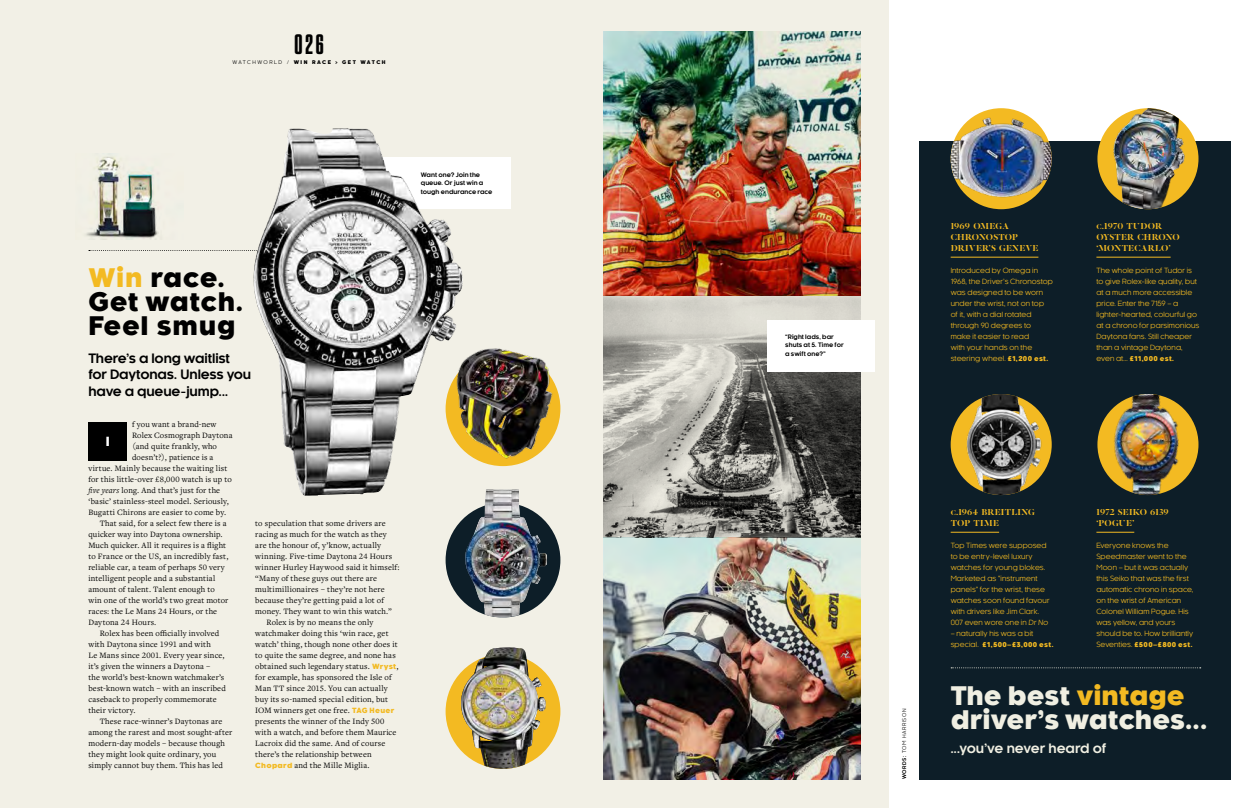
<style>
.page{position:relative;width:1259px;height:808px;background:#fff}
.page>*{position:absolute;margin:0;border:0;box-sizing:border-box;transform-origin:0 0}
.t1{font:700 28px "Tungsten Condensed";color:#000}
.t2{font:800 25px/24px "Kaleko 105";letter-spacing:-.01em;color:#f0efe2}
.t3{font:800 25px/24px "Kaleko 105";letter-spacing:.02em;color:#000}
.t4{font:700 12.7px/16.6px "Kaleko 105";letter-spacing:-.015em;color:#000}
.t5{font:700 12.7px "Kaleko 105";letter-spacing:-.01em;color:#f0efe2}
.t6{font:800 12.3px "Kaleko 105";color:#fff}
.t7{font:500 9.5px/11px "Dala Floda";letter-spacing:.025em;color:#f3ba22}
.t8{font:8.5px "Freight Text Pro";letter-spacing:.02em;color:#000}
.t9{font:7px/11px "Kaleko 105";letter-spacing:.015em;color:#f3ba22}
.t10{font:800 6.5px "Kaleko 105";letter-spacing:.045em;color:#f3ba22}
.t11{font:700 6px/8.5px "Kaleko 105";letter-spacing:.005em;color:#000}
.t12{font:800 5px "Kaleko 105";letter-spacing:.3em;color:#000}
.t13{font:5px "Kaleko 105";letter-spacing:.115em;color:#000}
.s1{font-weight:400}
.s2{color:#f3ba22}
.s3{font-weight:800;font-size:6.5px}
.s4{font-weight:400;font-size:7px}
.s5{font-style:italic}
.s6{font-family:"Kaleko 105";font-weight:800;font-size:7px;color:#f3ba22}
.s7{font-weight:700}
</style>
<div class="page">
<div style="left:0;top:0;width:889px;height:808px;background:#f2f0e6"></div>
<img style="left:604px;top:295px;width:256px;height:484px">
<img style="left:604px;top:31px;width:256px;height:264px">
<div style="left:919px;top:141px;width:311px;height:638px;background:#0d1e28"></div>
<svg style="left:951px;top:667px;width:249px;height:1px"></svg>
<img style="left:85px;top:154px;width:74px;height:86px">
<img style="left:97px;top:158px;width:58px;height:77px">
<div style="left:768px;top:320px;width:107px;height:51px;background:#fff"></div>
<div style="left:354px;top:157px;width:156px;height:52px;background:#fff"></div>
<svg style="left:89px;top:250px;width:160px;height:1px"></svg>
<img style="left:1097px;top:394px;width:101px;height:101px;border-radius:51px">
<img style="left:951px;top:394px;width:98px;height:101px">
<img style="left:1097px;top:108px;width:101px;height:101px;border-radius:51px">
<hr style="left:950px;top:257px;width:88px;height:1px;background:#f3ba22">
<div style="left:950px;top:108px;width:101px;height:101px;background:#f3ba22;border-radius:50%"></div>
<img style="left:950px;top:110px;width:101px;height:93px">
<hr style="left:1096px;top:257px;width:74px;height:1px;background:#f3ba22">
<div style="left:88px;top:422px;width:39px;height:38px;background:#000"></div>
<hr style="left:950px;top:532px;width:49px;height:1px;background:#f3ba22">
<hr style="left:1096px;top:532px;width:38px;height:1px;background:#f3ba22">
<img style="left:250px;top:128px;width:213px;height:368px">
<div style="left:445px;top:654px;width:115px;height:115px;background:#f3ba22;border-radius:50%"></div>
<img style="left:459px;top:740px;width:87px;height:29px">
<div style="left:445px;top:503px;width:115px;height:114px;background:#0d1e28;border-radius:50%"></div>
<img style="left:471px;top:608px;width:64px;height:9px">
<div style="left:445px;top:351px;width:115px;height:115px;background:#f3ba22;border-radius:50%"></div>
<img style="left:463px;top:489px;width:87px;height:119px">
<img style="left:459px;top:647px;width:87px;height:93px">
<img style="left:451px;top:332px;width:104px;height:139px">
<h1 class="t1" style="left:294px;top:30px;width:30px">026</h1>
<p class="t12" style="left:232px;top:59px;width:155px"><span class="s1">WATCHWORLD /</span> WIN RACE &gt; GET WATCH</p>
<p class="t11" style="left:421px;top:170px;width:73px">Want one? Join the queue. Or just win a tough endurance race</p>
<p class="t7" style="left:950px;top:220px;width:89px">1969 OMEGA<br>CHRONOSTOP<br>DRIVER’S GENEVE</p>
<h2 class="t3" style="left:88px;top:266px;width:157px"><span class="s2">Win</span> race.<br>Get watch.<br>Feel smug</h2>
<p class="t9" style="left:950px;top:265px;width:104px">Introduced by Omega in<br>1968, the Driver’s Chronostop was designed to be worn under the wrist, not on top of it, with a dial rotated through 90 degrees to make it easier to read<br>with your hands on the steering wheel. <span class="s3">£1,200 est.</span></p>
<p class="t11" style="left:785px;top:333px;width:60px">“Right lads, bar shuts at 5. Time for a swift one?”</p>
<h3 class="t4" style="left:88px;top:350px;width:164px">There’s a long waitlist for Daytonas. Unless you have a queue-jump...</h3>
<p class="t7" style="left:1096px;top:220px;width:85px">c.1970 TUDOR<br>OYSTER CHRONO ‘MONTECARLO’</p>
<p class="t9" style="left:1096px;top:265px;width:104px">The whole point of Tudor is to give Rolex-like quality, but at a much more accessible price. Enter the 7159 – a lighter-hearted, colourful go at a chrono for parsimonious<br>Daytona fans. Still cheaper than a vintage Daytona,</p>
<p class="t10" style="left:1096px;top:355px;width:79px"><span class="s4">even at...</span> £11,000 est.</p>
<p class="t8" style="left:132px;top:419px;width:86px">f you want a brand-new</p>
<p class="t8" style="left:132px;top:430px;width:102px">Rolex Cosmograph Daytona</p>
<p class="t8" style="left:132px;top:441px;width:86px">(and quite frankly, who</p>
<p class="t8" style="left:132px;top:452px;width:83px">doesn’t?), patience is a</p>
<p class="t8" style="left:88px;top:463px;width:140px">virtue. Mainly because the waiting list</p>
<p class="t8" style="left:88px;top:474px;width:145px">for this little-over £8,000 watch is up to</p>
<p class="t8" style="left:88px;top:485px;width:133px"><span class="s5">five years</span> long. And that’s just for the</p>
<p class="t8" style="left:88px;top:496px;width:142px">‘basic’ stainless-steel model. Seriously,</p>
<p class="t8" style="left:88px;top:507px;width:139px">Bugatti Chirons are easier to come by.</p>
<p class="t8" style="left:100px;top:518px;width:128px">That said, for a select few there is a</p>
<p class="t8" style="left:88px;top:529px;width:136px">quicker way into Daytona ownership.</p>
<p class="t8" style="left:88px;top:540px;width:139px">Much quicker. All it requires is a flight</p>
<p class="t8" style="left:88px;top:551px;width:142px">to France or the US, an incredibly fast,</p>
<p class="t8" style="left:88px;top:562px;width:138px">reliable car, a team of perhaps 50 very</p>
<p class="t8" style="left:88px;top:573px;width:128px">intelligent people and a substantial</p>
<p class="t8" style="left:88px;top:584px;width:128px">amount of talent. Talent enough to</p>
<p class="t8" style="left:88px;top:595px;width:141px">win one of the world’s two great motor</p>
<p class="t8" style="left:88px;top:606px;width:130px">races: the Le Mans 24 Hours, or the</p>
<p class="t8" style="left:88px;top:617px;width:69px">Daytona 24 Hours.</p>
<p class="t8" style="left:100px;top:628px;width:121px">Rolex has been officially involved</p>
<p class="t8" style="left:88px;top:639px;width:124px">with Daytona since 1991 and with</p>
<p class="t8" style="left:88px;top:650px;width:138px">Le Mans since 2001. Every year since,</p>
<p class="t8" style="left:88px;top:661px;width:123px">it’s given the winners a Daytona –</p>
<p class="t8" style="left:88px;top:672px;width:137px">the world’s best-known watchmaker’s</p>
<p class="t8" style="left:88px;top:683px;width:139px">best-known watch – with an inscribed</p>
<p class="t8" style="left:88px;top:694px;width:130px">caseback to properly commemorate</p>
<p class="t8" style="left:88px;top:705px;width:49px">their victory.</p>
<p class="t8" style="left:100px;top:716px;width:124px">These race-winner’s Daytonas are</p>
<p class="t8" style="left:88px;top:727px;width:145px">among the rarest and most sought-after</p>
<p class="t8" style="left:88px;top:738px;width:138px">modern-day models – because though</p>
<p class="t8" style="left:88px;top:749px;width:129px">they might look quite ordinary, you</p>
<p class="t8" style="left:88px;top:760px;width:136px">simply cannot buy them. This has led</p>
<h3 class="t6" style="left:106px;top:434px;width:5px">I</h3>
<p class="t8" style="left:255px;top:518px;width:132px">to speculation that some drivers are</p>
<p class="t8" style="left:255px;top:529px;width:133px">racing as much for the watch as they</p>
<p class="t8" style="left:255px;top:540px;width:127px">are the honour of, y’know, actually</p>
<p class="t8" style="left:255px;top:551px;width:138px">winning. Five-time Daytona 24 Hours</p>
<p class="t8" style="left:255px;top:562px;width:146px">winner Hurley Haywood said it himself:</p>
<p class="t8" style="left:255px;top:573px;width:123px">“Many of these guys out there are</p>
<p class="t8" style="left:255px;top:584px;width:131px">multimillionaires – they’re not here</p>
<p class="t8" style="left:255px;top:595px;width:130px">because they’re getting paid a lot of</p>
<p class="t8" style="left:255px;top:606px;width:138px">money. They want to win this watch.”</p>
<p class="t8" style="left:267px;top:617px;width:108px">Rolex is by no means the only</p>
<p class="t8" style="left:255px;top:628px;width:135px">watchmaker doing this ‘win race, get</p>
<p class="t8" style="left:255px;top:639px;width:144px">watch’ thing, though none other does it</p>
<p class="t8" style="left:255px;top:650px;width:142px">to quite the same degree, and none has</p>
<p class="t8" style="left:255px;top:661px;width:145px">obtained such legendary status. <span class="s6">Wryst</span>,</p>
<p class="t8" style="left:255px;top:672px;width:138px">for example, has sponsored the Isle of</p>
<p class="t8" style="left:255px;top:683px;width:134px">Man TT since 2015. You can actually</p>
<p class="t8" style="left:255px;top:694px;width:134px">buy its so-named special edition, but</p>
<p class="t8" style="left:255px;top:705px;width:141px">IOM winners get one free. <span class="s6">TAG Heuer</span></p>
<p class="t8" style="left:255px;top:716px;width:130px">presents the winner of the Indy 500</p>
<p class="t8" style="left:255px;top:727px;width:143px">with a watch, and before them Maurice</p>
<p class="t8" style="left:255px;top:738px;width:131px">Lacroix did the same. And of course</p>
<p class="t8" style="left:255px;top:749px;width:118px">there’s the relationship between</p>
<p class="t8" style="left:255px;top:760px;width:116px"><span class="s6">Chopard</span> and the Mille Miglia.</p>
<p class="t13" style="left:901px;top:779px;width:72px;rotate:-90deg"><span class="s7">WORDS:</span> TOM HARRISON</p>
<p class="t7" style="left:950px;top:506px;width:86px">c.1964 BREITLING<br>TOP TIME</p>
<p class="t9" style="left:950px;top:540px;width:100px">Top Times were supposed to be entry-level luxury watches for young blokes.<br>Marketed as “instrument panels” for the wrist, these watches soon found favour with drivers like Jim Clark.<br>007 even wore one in <span class="s5">Dr No</span></p>
<p class="t9" style="left:950px;top:628px;width:84px">– naturally his was a bit</p>
<p class="t10" style="left:950px;top:641px;width:105px"><span class="s4">special.</span> £1,500–£3,000 est.</p>
<p class="t7" style="left:1096px;top:506px;width:74px">1972 SEIKO 6139 ‘POGUE’</p>
<p class="t9" style="left:1096px;top:540px;width:99px">Everyone knows the<br>Speedmaster went to the<br>Moon – but it was actually this Seiko that was the first automatic chrono in space, on the wrist of American<br>Colonel William Pogue. His was yellow, and yours should be to. How brilliantly</p>
<p class="t10" style="left:1096px;top:641px;width:98px"><span class="s4">Seventies.</span> £500–£800 est.</p>
<h2 class="t2" style="left:950px;top:684px;width:259px">The best <span class="s2">vintage </span>driver’s watches...</h2>
<h3 class="t5" style="left:950px;top:741px;width:157px">...you’ve never heard of</h3>
</div>
